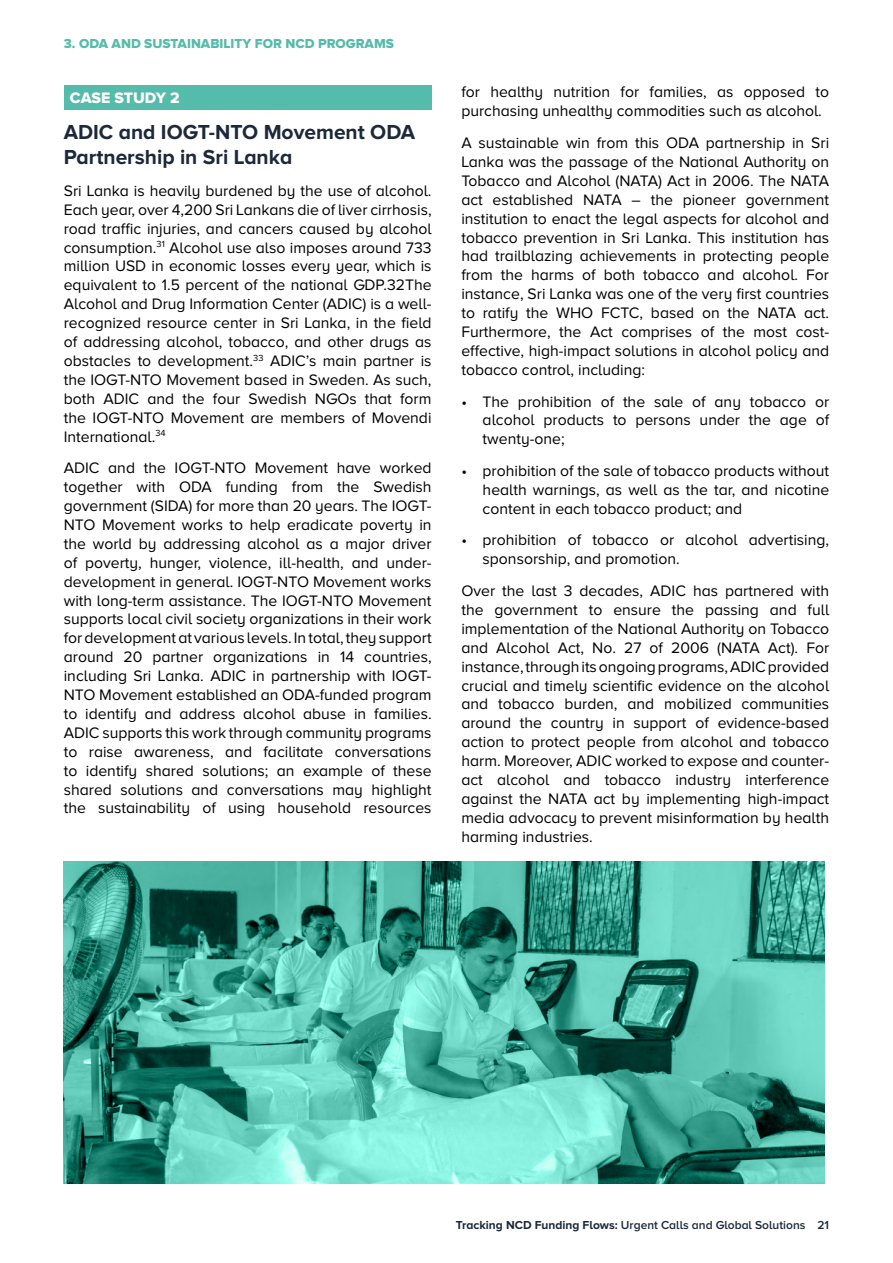
<style>
.page{position:relative;width:893px;height:1263px;background:#fff}
.page>*{position:absolute;margin:0;border:0;box-sizing:border-box;transform-origin:0 0}
.t1{font:700 21px/25.2px "Proxima Nova A";color:#1c293b}
.t2{font:15.75px/18.9px "Proxima Nova A";color:#000;text-align:justify}
.t3{font:15.75px "Proxima Nova A Extrabld";color:#fff}
.t4{font:13.5px "Proxima Nova A Extrabld";color:#55bbab}
.t5{font:600 12px "Proxima Nova A";color:#1c293b}
.s1{font-weight:700}
</style>
<div class="page">
<div style="left:64px;top:85px;width:368px;height:24px;background:#55bbab"></div>
<img style="left:64px;top:861px;width:761px;height:322px">
<p class="t4" style="left:64px;top:36px;width:332px">3. ODA AND SUSTAINABILITY FOR NCD PROGRAMS</p>
<p class="t3" style="left:70px;top:89px;width:111px">CASE STUDY 2</p>
<h1 class="t1" style="left:64px;top:119px;width:353px">ADIC and IOGT-NTO Movement ODA<br>Partnership in Sri Lanka</h1>
<p class="t2" style="left:64px;top:181px;width:369px">Sri Lanka is heavily burdened by the use of alcohol.<br>Each year, over 4,200 Sri Lankans die of liver cirrhosis, road traffic injuries, and cancers caused by alcohol consumption.<sup>31</sup> Alcohol use also imposes around 733 million USD in economic losses every year, which is equivalent to 1.5 percent of the national GDP.32The Alcohol and Drug Information Center (ADIC) is a well&shy;recognized resource center in Sri Lanka, in the field of addressing alcohol, tobacco, and other drugs as obstacles to development.<sup>33</sup> ADIC’s main partner is the IOGT-NTO Movement based in Sweden. As such, both ADIC and the four Swedish NGOs that form the IOGT-NTO Movement are members of Movendi International.<sup>34</sup></p>
<p class="t2" style="left:64px;top:458px;width:369px">ADIC and the IOGT-NTO Movement have worked together with ODA funding from the Swedish government (SIDA) for more than 20 years. The IOGT-NTO Movement works to help eradicate poverty in the world by addressing alcohol as a major driver of poverty, hunger, violence, ill-health, and under&shy;development in general. IOGT-NTO Movement works with long-term assistance. The IOGT-NTO Movement supports local civil society organizations in their work for development at various levels. In total, they support around 20 partner organizations in 14 countries, including Sri Lanka. ADIC in partnership with IOGT-NTO Movement established an ODA-funded program to identify and address alcohol abuse in families.<br>ADIC supports this work through community programs to raise awareness, and facilitate conversations to identify shared solutions; an example of these shared solutions and conversations may highlight the sustainability of using household resources</p>
<p class="t2" style="left:461px;top:83px;width:369px">for healthy nutrition for families, as opposed to purchasing unhealthy commodities such as alcohol.</p>
<p class="t2" style="left:461px;top:133px;width:369px">A sustainable win from this ODA partnership in Sri Lanka was the passage of the National Authority on Tobacco and Alcohol (NATA) Act in 2006. The NATA act established NATA – the pioneer government institution to enact the legal aspects for alcohol and tobacco prevention in Sri Lanka. This institution has had trailblazing achievements in protecting people from the harms of both tobacco and alcohol. For instance, Sri Lanka was one of the very first countries to ratify the WHO FCTC, based on the NATA act.<br>Furthermore, the Act comprises of the most cost&shy;effective, high-impact solutions in alcohol policy and tobacco control, including:</p>
<p class="t2" style="left:483px;top:392px;width:348px;text-indent:-21px">• The prohibition of the sale of any tobacco or alcohol products to persons under the age of twenty-one;</p>
<p class="t2" style="left:483px;top:461px;width:348px;text-indent:-21px">• prohibition of the sale of tobacco products without health warnings, as well as the tar, and nicotine content in each tobacco product; and</p>
<p class="t2" style="left:483px;top:531px;width:348px;text-indent:-21px">• prohibition of tobacco or alcohol advertising, sponsorship, and promotion.</p>
<p class="t2" style="left:461px;top:581px;width:369px">Over the last 3 decades, ADIC has partnered with the government to ensure the passing and full implementation of the National Authority on Tobacco and Alcohol Act, No. 27 of 2006 (NATA Act). For instance, through its ongoing programs, ADIC provided crucial and timely scientific evidence on the alcohol and tobacco burden, and mobilized communities around the country in support of evidence-based action to protect people from alcohol and tobacco harm. Moreover, ADIC worked to expose and counter&shy;act alcohol and tobacco industry interference against the NATA act by implementing high-impact media advocacy to prevent misinformation by health harming industries.</p>
<p class="t5" style="left:456px;top:1218px;width:375px"><span class="s1">Tracking NCD Funding Flows:</span> Urgent Calls and Global Solutions 21</p>
</div>
